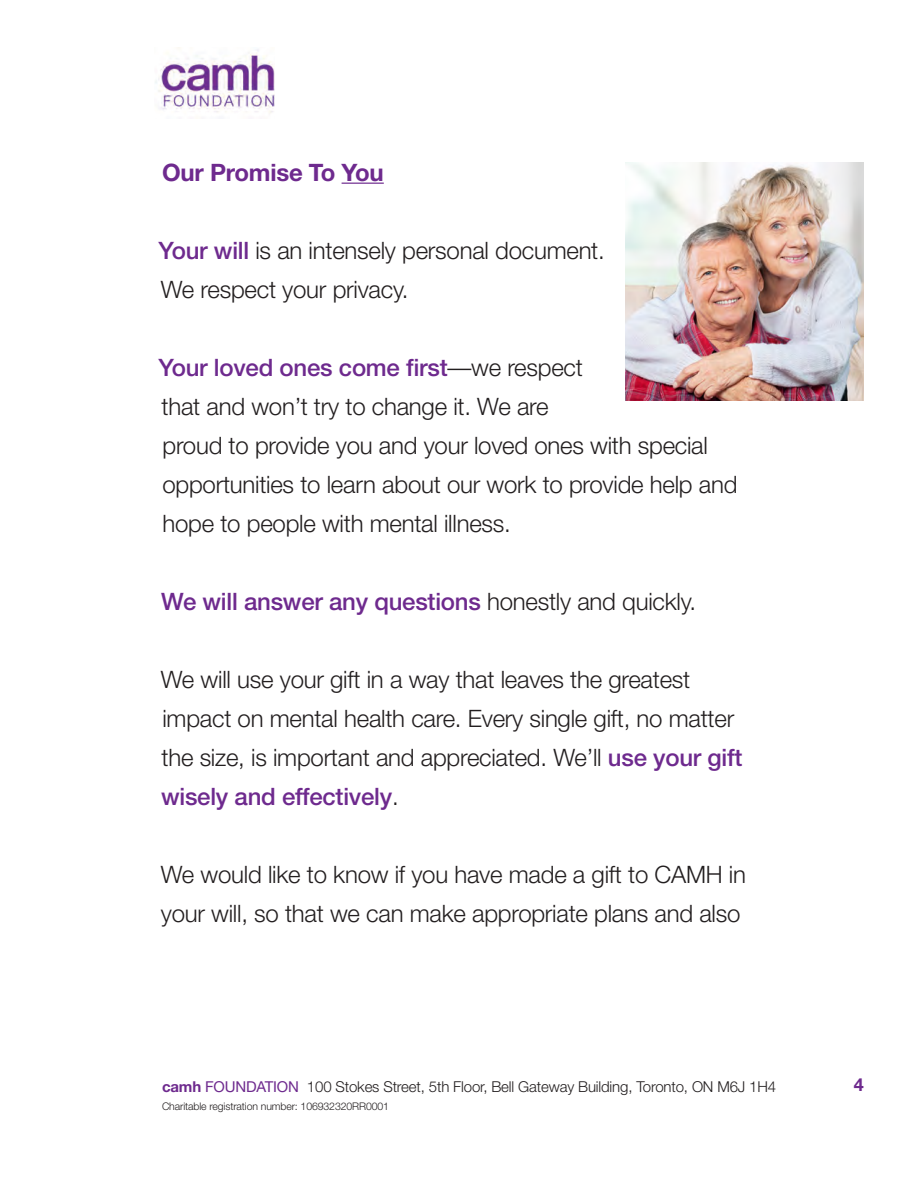
<style>
.page{position:relative;width:918px;height:1188px;background:#fff}
.page>*{position:absolute;margin:0;border:0;box-sizing:border-box;transform-origin:0 0}
.t1{font:300 24px/39px "Helvetica Neue";letter-spacing:-.01em;color:#231f20}
.t2{font:500 24px "Helvetica Neue";letter-spacing:-.01em;color:#6e2a8e}
.t3{font:700 24px "Helvetica Neue";letter-spacing:-.01em;color:#6e2a8e}
.t4{font:700 18px "Helvetica Neue";color:#6e2a8e}
.t5{font:300 15px "Helvetica Neue";letter-spacing:-.01em;color:#231f20}
.t6{font:300 10.5px "Helvetica Neue";letter-spacing:-.01em;color:#231f20}
.s1{font-weight:500;color:#6e2a8e}
.s2{font-weight:300;color:#231f20}
.s3{font-weight:700;color:#6e2a8e}
.s4{font-weight:400;color:#6e2a8e}
</style>
<div class="page">
<hr style="left:342px;top:183px;width:42px;height:1px;background:#6e2a8e">
<img style="left:625px;top:162px;width:239px;height:239px">
<img style="left:155px;top:49px;width:119px;height:65px">
<p class="t3" style="left:162px;top:157px;width:223px">Our Promise To You</p>
<p class="t1" style="left:159px;top:230px;width:448px"><span class="s1">Your will</span> is an intensely personal document.<br>We respect your privacy.</p>
<p class="t1" style="left:159px;top:347px;width:580px"><span class="s1">Your loved ones come first</span>—we respect<br>that and won’t try to change it. We are<br>proud to provide you and your loved ones with special opportunities to learn about our work to provide help and hope to people with mental illness.</p>
<p class="t2" style="left:161px;top:587px;width:537px">We will answer any questions <span class="s2">honestly and quickly.</span></p>
<p class="t1" style="left:161px;top:659px;width:583px">We will use your gift in a way that leaves the greatest impact on mental health care. Every single gift, no matter the size, is important and appreciated. We’ll <span class="s1">use your gift wisely and effectively</span>.</p>
<p class="t1" style="left:161px;top:854px;width:587px">We would like to know if you have made a gift to CAMH in your will, so that we can make appropriate plans and also</p>
<p class="t5" style="left:162px;top:1077px;width:616px"><span class="s3">camh</span> <span class="s4">FOUNDATION</span> 100 Stokes Street, 5th Floor, Bell Gateway Building, Toronto, ON M6J 1H4</p>
<p class="t6" style="left:162px;top:1100px;width:229px">Charitable registration number: 106932320RR0001</p>
<p class="t4" style="left:854px;top:1073px;width:12px">4</p>
</div>
